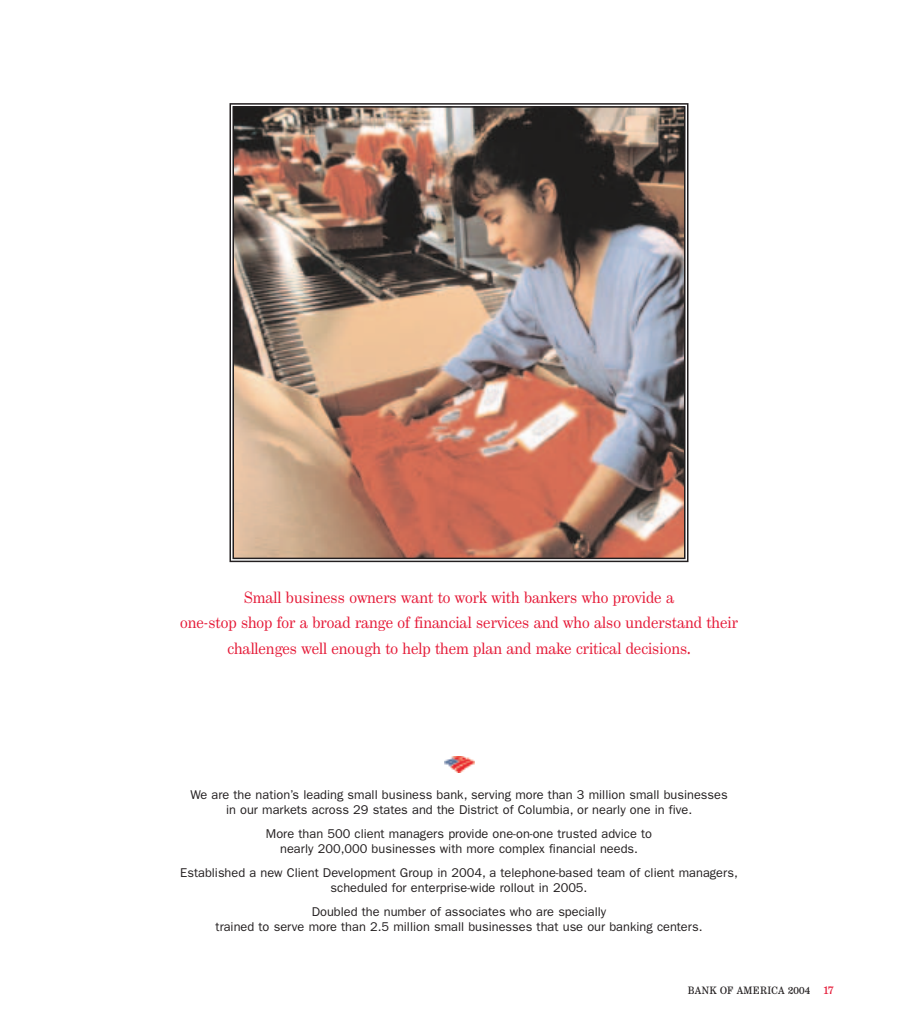
<style>
.page{position:relative;width:918px;height:1026px;background:#fff}
.page>*{position:absolute;margin:0;border:0;box-sizing:border-box;transform-origin:0 0}
.t1{font:300 15px/25.5px "Higher Standards";color:#e51836;text-align:center}
.t2{font:12.75px/15.8px "Franklin Gothic";color:#231f20;text-align:center}
.t3{font:10.5px "Higher Standards";color:#e51836}
.t4{font:9.75px "Higher Standards";letter-spacing:.03em;color:#231f20}
</style>
<div class="page">
<img style="left:444px;top:757px;width:31px;height:15px">
<img style="left:235px;top:109px;width:448px;height:447px">
<div style="left:230px;top:103px;width:458px;height:459px;border:2px solid #231f20"></div>
<div style="left:232px;top:106px;width:454px;height:453px;border:2px solid #231f20"></div>
<p class="t1" style="left:180px;top:585px;width:559px">Small business owners want to work with bankers who provide a<br>one-stop shop for a broad range of financial services and who also understand their challenges well enough to help them plan and make critical decisions.</p>
<p class="t2" style="left:190px;top:787px;width:539px">We are the nation’s leading small business bank, serving more than 3 million small businesses in our markets across 29 states and the District of Columbia, or nearly one in five.</p>
<p class="t2" style="left:266px;top:826px;width:388px">More than 500 client managers provide one-on-one trusted advice to nearly 200,000 businesses with more complex financial needs.</p>
<p class="t2" style="left:180px;top:865px;width:559px">Established a new Client Development Group in 2004, a telephone-based team of client managers, scheduled for enterprise-wide rollout in 2005.</p>
<p class="t2" style="left:216px;top:905px;width:488px">Doubled the number of associates who are specially<br>trained to serve more than 2.5 million small businesses that use our banking centers.</p>
<p class="t4" style="left:688px;top:984px;width:124px">BANK OF AMERICA 2004</p>
<p class="t3" style="left:824px;top:983px;width:11px">17</p>
</div>
